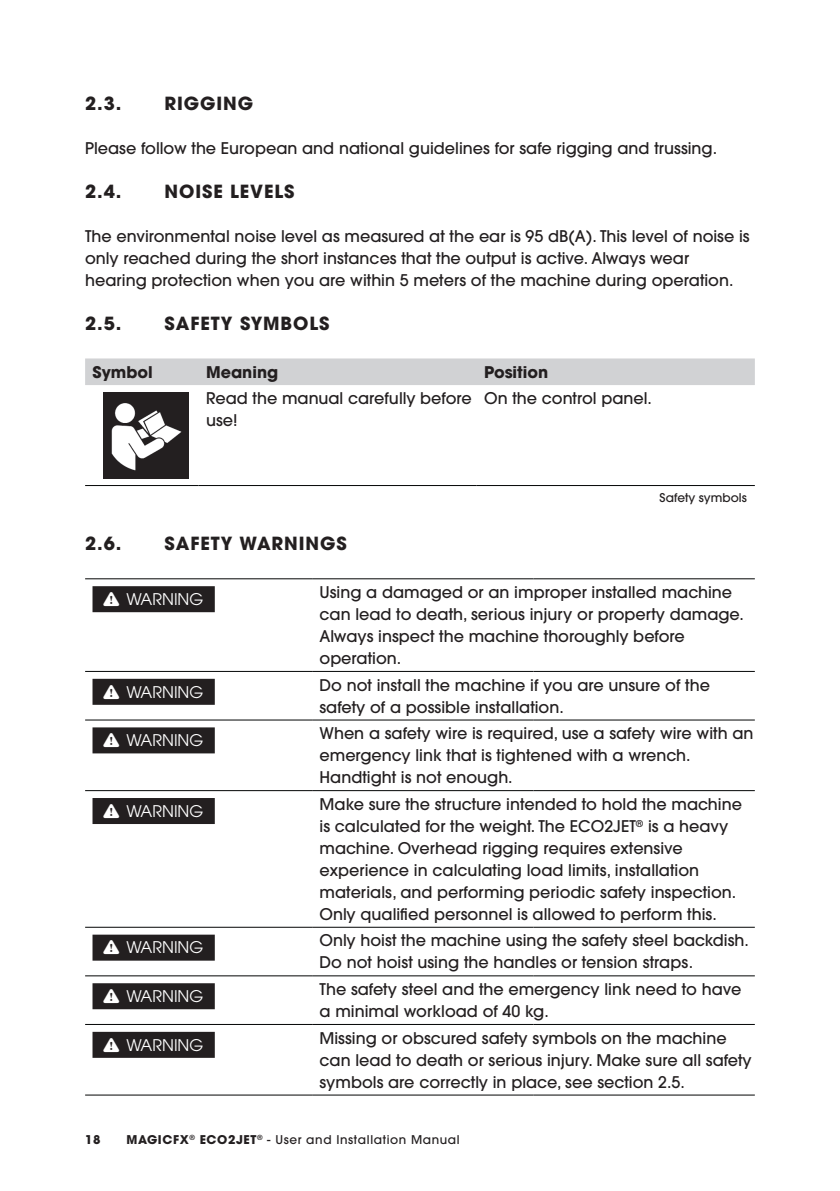
<style>
.page{position:relative;width:840px;height:1191px;background:#fff}
.page>*{position:absolute;margin:0;border:0;box-sizing:border-box;transform-origin:0 0}
.chapter_1_1_continue{font:700 18px "ITC Avant Garde Pro";letter-spacing:.05em;color:#231f20}
.body_2{font:500 16px/22px "ITC Avant Garde Pro";color:#231f20}
.body_1{font:500 16px/22px "ITC Avant Garde Pro";color:#231f20}
.t1{font:16px "ITC Avant Garde Pro";color:#fff}
.body_3{font:700 16px "ITC Avant Garde Pro";color:#231f20}
.body_4{font:500 12px "ITC Avant Garde Pro";letter-spacing:.05em;color:#231f20}
.body_4-2{font:500 12px "ITC Avant Garde Pro";color:#231f20}
.t2{font:700 12px "ITC Avant Garde Pro";color:#231f20}
.s1{font-weight:700}
</style>
<div class="page">
<div style="left:85px;top:358px;width:669px;height:27px;background:#d1d2d4"></div>
<hr style="left:85px;top:485px;width:113px;height:1px;background:#030505">
<hr style="left:198px;top:485px;width:278px;height:1px;background:#030505">
<hr style="left:476px;top:485px;width:278px;height:1px;background:#030505">
<img style="left:103px;top:392px;width:85px;height:86px">
<hr style="left:85px;top:578px;width:227px;height:1px;background:#030505">
<hr style="left:312px;top:578px;width:221px;height:1px;background:#030505">
<hr style="left:533px;top:578px;width:221px;height:1px;background:#030505">
<hr style="left:85px;top:671px;width:227px;height:1px;background:#030505">
<hr style="left:312px;top:671px;width:221px;height:1px;background:#030505">
<hr style="left:533px;top:671px;width:221px;height:1px;background:#030505">
<hr style="left:85px;top:719px;width:227px;height:1px;background:#030505">
<hr style="left:312px;top:719px;width:221px;height:1px;background:#030505">
<hr style="left:533px;top:719px;width:221px;height:1px;background:#030505">
<hr style="left:85px;top:790px;width:227px;height:1px;background:#030505">
<hr style="left:312px;top:790px;width:221px;height:1px;background:#030505">
<hr style="left:533px;top:790px;width:221px;height:1px;background:#030505">
<hr style="left:85px;top:927px;width:227px;height:1px;background:#030505">
<hr style="left:312px;top:927px;width:221px;height:1px;background:#030505">
<hr style="left:533px;top:927px;width:221px;height:1px;background:#030505">
<hr style="left:85px;top:975px;width:227px;height:1px;background:#030505">
<hr style="left:312px;top:975px;width:221px;height:1px;background:#030505">
<hr style="left:533px;top:975px;width:221px;height:1px;background:#030505">
<hr style="left:85px;top:1024px;width:227px;height:1px;background:#030505">
<hr style="left:312px;top:1024px;width:221px;height:1px;background:#030505">
<hr style="left:533px;top:1024px;width:221px;height:1px;background:#030505">
<hr style="left:85px;top:1094px;width:227px;height:1px;background:#030505">
<hr style="left:312px;top:1094px;width:221px;height:1px;background:#030505">
<hr style="left:533px;top:1094px;width:221px;height:1px;background:#030505">
<div style="left:92px;top:586px;width:123px;height:26px;background:#231f20"></div>
<div style="left:92px;top:679px;width:123px;height:26px;background:#231f20"></div>
<div style="left:92px;top:727px;width:123px;height:26px;background:#231f20"></div>
<div style="left:92px;top:798px;width:123px;height:26px;background:#231f20"></div>
<div style="left:92px;top:934px;width:123px;height:26px;background:#231f20"></div>
<div style="left:92px;top:983px;width:123px;height:26px;background:#231f20"></div>
<div style="left:92px;top:1031px;width:123px;height:26px;background:#231f20"></div>
<p class="chapter_1_1_continue" style="left:85px;top:91px;width:38px">2.3.</p>
<p class="chapter_1_1_continue" style="left:164px;top:91px;width:90px">RIGGING</p>
<p class="body_1" style="left:85px;top:137px;width:633px">Please follow the European and national guidelines for safe rigging and trussing.</p>
<p class="chapter_1_1_continue" style="left:85px;top:179px;width:38px">2.4.</p>
<p class="chapter_1_1_continue" style="left:164px;top:179px;width:131px">NOISE LEVELS</p>
<p class="body_1" style="left:85px;top:225px;width:665px">The environmental noise level as measured at the ear is 95 dB(A). This level of noise is only reached during the short instances that the output is active. Always wear hearing protection when you are within 5 meters of the machine during operation.</p>
<p class="chapter_1_1_continue" style="left:85px;top:311px;width:38px">2.5.</p>
<p class="chapter_1_1_continue" style="left:164px;top:311px;width:166px">SAFETY SYMBOLS</p>
<p class="body_3" style="left:92px;top:361px;width:62px">Symbol</p>
<p class="body_3" style="left:206px;top:361px;width:74px">Meaning</p>
<p class="body_3" style="left:484px;top:361px;width:66px">Position</p>
<p class="body_2" style="left:206px;top:387px;width:267px">Read the manual carefully before use!</p>
<p class="body_2" style="left:484px;top:387px;width:169px">On the control panel.</p>
<p class="chapter_1_1_continue" style="left:85px;top:531px;width:38px">2.6.</p>
<p class="chapter_1_1_continue" style="left:164px;top:531px;width:184px">SAFETY WARNINGS</p>
<p class="body_4-2" style="left:659px;top:490px;width:89px">Safety symbols</p>
<p class="t1" style="left:126px;top:589px;width:78px">WARNING</p>
<p class="body_2" style="left:319px;top:581px;width:425px">Using a damaged or an improper installed machine can lead to death, serious injury or property damage.<br>Always inspect the machine thoroughly before operation.</p>
<p class="t1" style="left:126px;top:682px;width:78px">WARNING</p>
<p class="body_2" style="left:319px;top:673px;width:392px">Do not install the machine if you are unsure of the safety of a possible installation.</p>
<p class="t1" style="left:126px;top:730px;width:78px">WARNING</p>
<p class="body_2" style="left:319px;top:722px;width:435px">When a safety wire is required, use a safety wire with an emergency link that is tightened with a wrench.<br>Handtight is not enough.</p>
<p class="t1" style="left:126px;top:801px;width:78px">WARNING</p>
<p class="body_2" style="left:319px;top:793px;width:424px">Make sure the structure intended to hold the machine is calculated for the weight. The ECO2JET<sup>®</sup> is a heavy machine. Overhead rigging requires extensive experience in calculating load limits, installation materials, and performing periodic safety inspection.<br>Only qualified personnel is allowed to perform this.</p>
<p class="t1" style="left:126px;top:937px;width:78px">WARNING</p>
<p class="body_2" style="left:319px;top:929px;width:430px">Only hoist the machine using the safety steel backdish.<br>Do not hoist using the handles or tension straps.</p>
<p class="t1" style="left:126px;top:986px;width:78px">WARNING</p>
<p class="body_2" style="left:319px;top:978px;width:423px">The safety steel and the emergency link need to have a minimal workload of 40 kg.</p>
<p class="t1" style="left:126px;top:1034px;width:78px">WARNING</p>
<p class="body_2" style="left:319px;top:1026px;width:433px">Missing or obscured safety symbols on the machine can lead to death or serious injury. Make sure all safety symbols are correctly in place, see section 2.5.</p>
<p class="t2" style="left:85px;top:1132px;width:17px">18</p>
<p class="body_4" style="left:126px;top:1132px;width:334px"><span class="s1">MAGICFX</span><sup>®</sup> <span class="s1">ECO2JET</span><sup>®</sup> - User and Installation Manual</p>
</div>
